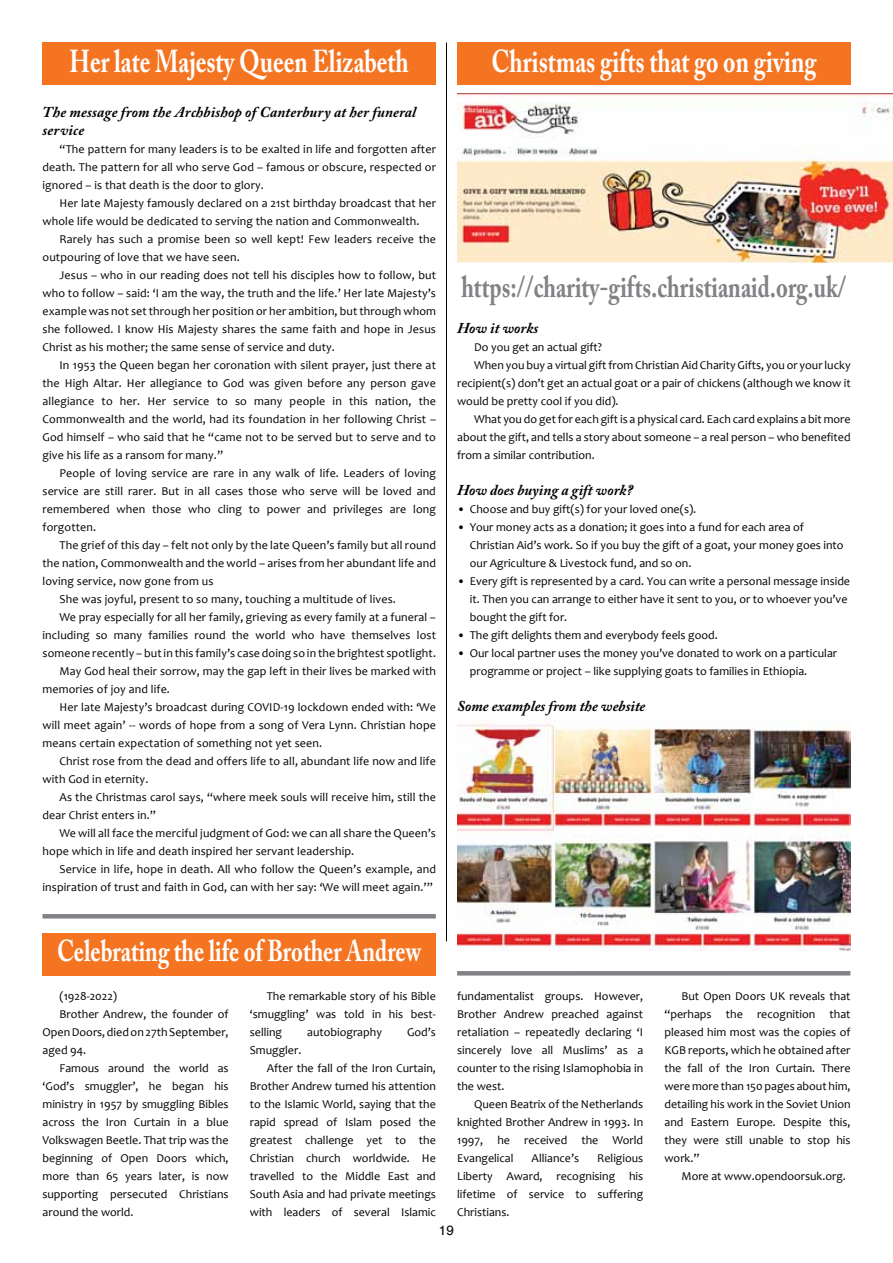
<style>
.page{position:relative;width:893px;height:1263px;background:#fff}
.page>*{position:absolute;margin:0;border:0;box-sizing:border-box;transform-origin:0 0}
.t1{font:700 31.5px "Adobe Caslon Pro";color:#fff;scale:.75 1}
.t2{font:700 30px "Adobe Caslon Pro";color:#808285;scale:.75 1}
.t3{font:700 30px "Adobe Caslon Pro";color:#fff;scale:.75 1}
.t4{font:italic 700 15px/18px "Adobe Caslon Pro";letter-spacing:.01em;color:#000}
.t5{font:13.5px "Helvetica";color:#000}
.t6{font:12px/18px "Candara";color:#000;text-align:justify}
</style>
<div class="page">
<hr style="left:42px;top:914px;width:394px;height:4px;background:#808285">
<hr style="left:457px;top:971px;width:393px;height:4px;background:#808285">
<hr style="left:446px;top:43px;width:1px;height:898px;background:#000">
<div style="left:457px;top:43px;width:393px;height:42px;background:#f47421"></div>
<div style="left:43px;top:43px;width:393px;height:42px;background:#f47421"></div>
<div style="left:43px;top:933px;width:393px;height:43px;background:#f47421"></div>
<img style="left:457px;top:94px;width:143px;height:169px">
<img style="left:600px;top:94px;width:293px;height:169px">
<img style="left:457px;top:719px;width:393px;height:231px">
<h1 class="t1" style="left:70px;top:48px;width:454px">Her late Majesty Queen Elizabeth</h1>
<h1 class="t1" style="left:491px;top:48px;width:435px">Christmas gifts that go on giving</h1>
<p class="t4" style="left:43px;top:105px;width:375px">The message from the Archbishop of Canterbury at her funeral service</p>
<p class="t6" style="left:43px;top:140px;width:395px;text-indent:17px">“The pattern for many leaders is to be exalted in life and forgotten after death. The pattern for all who serve God – famous or obscure, respected or ignored – is that death is the door to glory.</p>
<p class="t6" style="left:43px;top:194px;width:395px;text-indent:17px">Her late Majesty famously declared on a 21st birthday broadcast that her whole life would be dedicated to serving the nation and Commonwealth.</p>
<p class="t6" style="left:43px;top:230px;width:395px;text-indent:17px">Rarely has such a promise been so well kept! Few leaders receive the outpouring of love that we have seen.</p>
<p class="t6" style="left:43px;top:266px;width:395px;text-indent:17px">Jesus – who in our reading does not tell his disciples how to follow, but who to follow – said: ‘I am the way, the truth and the life.’ Her late Majesty’s example was not set through her position or her ambition, but through whom she followed. I know His Majesty shares the same faith and hope in Jesus Christ as his mother; the same sense of service and duty.</p>
<p class="t6" style="left:43px;top:356px;width:395px;text-indent:17px">In 1953 the Queen began her coronation with silent prayer, just there at the High Altar. Her allegiance to God was given before any person gave allegiance to her. Her service to so many people in this nation, the Commonwealth and the world, had its foundation in her following Christ – God himself – who said that he “came not to be served but to serve and to give his life as a ransom for many.”</p>
<p class="t6" style="left:43px;top:464px;width:395px;text-indent:17px">People of loving service are rare in any walk of life. Leaders of loving service are still rarer. But in all cases those who serve will be loved and remembered when those who cling to power and privileges are long forgotten.</p>
<p class="t6" style="left:60px;top:536px;width:378px">The grief of this day – felt not only by the late Queen’s family but all round</p>
<p class="t6" style="left:43px;top:554px;width:395px">the nation, Commonwealth and the world – arises from her abundant life and</p>
<p class="t6" style="left:43px;top:572px;width:172px">loving service, now gone from us</p>
<p class="t6" style="left:60px;top:590px;width:338px">She was joyful, present to so many, touching a multitude of lives.</p>
<p class="t6" style="left:60px;top:608px;width:378px">We pray especially for all her family, grieving as every family at a funeral –</p>
<p class="t6" style="left:43px;top:626px;width:395px">including so many families round the world who have themselves lost</p>
<p class="t6" style="left:43px;top:644px;width:395px">someone recently – but in this family’s case doing so in the brightest spotlight.</p>
<p class="t6" style="left:60px;top:662px;width:378px">May God heal their sorrow, may the gap left in their lives be marked with</p>
<p class="t6" style="left:43px;top:680px;width:129px">memories of joy and life.</p>
<p class="t6" style="left:60px;top:698px;width:378px">Her late Majesty’s broadcast during COVID‐19 lockdown ended with: ‘We</p>
<p class="t6" style="left:43px;top:716px;width:395px">will meet again’ ‐‐ words of hope from a song of Vera Lynn. Christian hope</p>
<p class="t6" style="left:43px;top:734px;width:281px">means certain expectation of something not yet seen.</p>
<p class="t6" style="left:60px;top:752px;width:378px">Christ rose from the dead and offers life to all, abundant life now and life</p>
<p class="t6" style="left:43px;top:770px;width:107px">with God in eternity.</p>
<p class="t6" style="left:60px;top:788px;width:378px">As the Christmas carol says, “where meek souls will receive him, still the</p>
<p class="t6" style="left:43px;top:806px;width:115px">dear Christ enters in.”</p>
<p class="t6" style="left:60px;top:824px;width:378px">We will all face the merciful judgment of God: we can all share the Queen’s</p>
<p class="t6" style="left:43px;top:842px;width:313px">hope which in life and death inspired her servant leadership.</p>
<p class="t6" style="left:60px;top:860px;width:378px">Service in life, hope in death. All who follow the Queen’s example, and</p>
<p class="t6" style="left:43px;top:878px;width:392px">inspiration of trust and faith in God, can with her say: ‘We will meet again.’”</p>
<h2 class="t3" style="left:57px;top:939px;width:487px">Celebrating the life of Brother Andrew</h2>
<p class="t6" style="left:60px;top:986px;width:59px">(1928‐2022)</p>
<p class="t6" style="left:60px;top:1004px;width:171px">Brother Andrew, the founder of</p>
<p class="t6" style="left:43px;top:1022px;width:188px">Open Doors, died on 27th September,</p>
<p class="t6" style="left:43px;top:1040px;width:45px">aged 94.</p>
<p class="t6" style="left:60px;top:1058px;width:171px">Famous around the world as</p>
<p class="t6" style="left:43px;top:1076px;width:188px">‘God’s smuggler’, he began his</p>
<p class="t6" style="left:43px;top:1094px;width:188px">ministry in 1957 by smuggling Bibles</p>
<p class="t6" style="left:43px;top:1112px;width:188px">across the Iron Curtain in a blue</p>
<p class="t6" style="left:43px;top:1130px;width:188px">Volkswagen Beetle. That trip was the</p>
<p class="t6" style="left:43px;top:1148px;width:188px">beginning of Open Doors which,</p>
<p class="t6" style="left:43px;top:1166px;width:188px">more than 65 years later, is now</p>
<p class="t6" style="left:43px;top:1184px;width:188px">supporting persecuted Christians</p>
<p class="t6" style="left:43px;top:1202px;width:93px">around the world.</p>
<p class="t6" style="left:250px;top:986px;width:188px;text-indent:17px">The remarkable story of his Bible ‘smuggling’ was told in his best‐ selling</p>
<p class="t6" style="left:307px;top:1022px;width:76px">autobiography</p>
<p class="t6" style="left:407px;top:1022px;width:30px">God’s</p>
<p class="t6" style="left:250px;top:1040px;width:53px">Smuggler.</p>
<p class="t6" style="left:267px;top:1058px;width:171px">After the fall of the Iron Curtain,</p>
<p class="t6" style="left:250px;top:1076px;width:188px">Brother Andrew turned his attention</p>
<p class="t6" style="left:250px;top:1094px;width:188px">to the Islamic World, saying that the</p>
<p class="t6" style="left:250px;top:1112px;width:188px">rapid spread of Islam posed the</p>
<p class="t6" style="left:250px;top:1130px;width:188px">greatest challenge yet to the</p>
<p class="t6" style="left:250px;top:1148px;width:188px">Christian church worldwide. He</p>
<p class="t6" style="left:250px;top:1166px;width:188px">travelled to the Middle East and</p>
<p class="t6" style="left:250px;top:1184px;width:188px">South Asia and had private meetings</p>
<p class="t6" style="left:250px;top:1202px;width:188px">with leaders of several Islamic</p>
<h2 class="t2" style="left:461px;top:274px;width:515px">https://charity-gifts.christianaid.org.uk/</h2>
<p class="t4" style="left:457px;top:320px;width:83px">How it works</p>
<p class="t6" style="left:474px;top:337px;width:129px">Do you get an actual gift?</p>
<p class="t6" style="left:474px;top:355px;width:378px">When you buy a virtual gift from Christian Aid Charity Gifts, you or your lucky</p>
<p class="t6" style="left:457px;top:373px;width:395px">recipient(s) don’t get an actual goat or a pair of chickens (although we know it</p>
<p class="t6" style="left:457px;top:391px;width:163px">would be pretty cool if you did).</p>
<p class="t6" style="left:474px;top:409px;width:378px">What you do get for each gift is a physical card. Each card explains a bit more</p>
<p class="t6" style="left:457px;top:427px;width:395px">about the gift, and tells a story about someone – a real person – who benefited</p>
<p class="t6" style="left:457px;top:445px;width:139px">from a similar contribution.</p>
<p class="t4" style="left:457px;top:482px;width:177px">How does buying a gift work?</p>
<p class="t6" style="left:457px;top:499px;width:241px">• Choose and buy gift(s) for your loved one(s).</p>
<p class="t6" style="left:470px;top:517px;width:375px;text-align:left;text-indent:-13px">• Your money acts as a donation; it goes into a fund for each area of<br>Christian Aid’s work. So if you buy the gift of a goat, your money goes into our Agriculture &amp; Livestock fund, and so on.</p>
<p class="t6" style="left:470px;top:571px;width:382px;text-align:left;text-indent:-13px">• Every gift is represented by a card. You can write a personal message inside it. Then you can arrange to either have it sent to you, or to whoever you’ve bought the gift for.</p>
<p class="t6" style="left:457px;top:625px;width:262px">• The gift delights them and everybody feels good.</p>
<p class="t6" style="left:470px;top:643px;width:369px;text-indent:-13px">• Our local partner uses the money you’ve donated to work on a particular programme or project – like supplying goats to families in Ethiopia.</p>
<p class="t4" style="left:457px;top:698px;width:190px">Some examples from the website</p>
<p class="t6" style="left:457px;top:986px;width:188px">fundamentalist groups. However, Brother Andrew preached against retaliation – repeatedly declaring ‘I sincerely love all Muslims’ as a counter to the rising Islamophobia in the west.</p>
<p class="t6" style="left:457px;top:1094px;width:188px;text-indent:17px">Queen Beatrix of the Netherlands knighted Brother Andrew in 1993. In 1997, he received the World Evangelical</p>
<p class="t6" style="left:532px;top:1148px;width:49px">Alliance’s</p>
<p class="t6" style="left:457px;top:1148px;width:188px;text-indent:140px">Religious Liberty Award, recognising his lifetime of service to suffering Christians.</p>
<p class="t6" style="left:664px;top:986px;width:188px;text-indent:17px">But Open Doors UK reveals that “perhaps the recognition that pleased him most was the copies of KGB reports, which he obtained after the fall of the Iron Curtain. There were more than 150 pages about him, detailing his work in the Soviet Union and Eastern Europe. Despite this, they were still unable to stop his work.”</p>
<p class="t6" style="left:681px;top:1166px;width:166px">More at www.opendoorsuk.org.</p>
<p class="t5" style="left:439px;top:1224px;width:17px">19</p>
</div>
